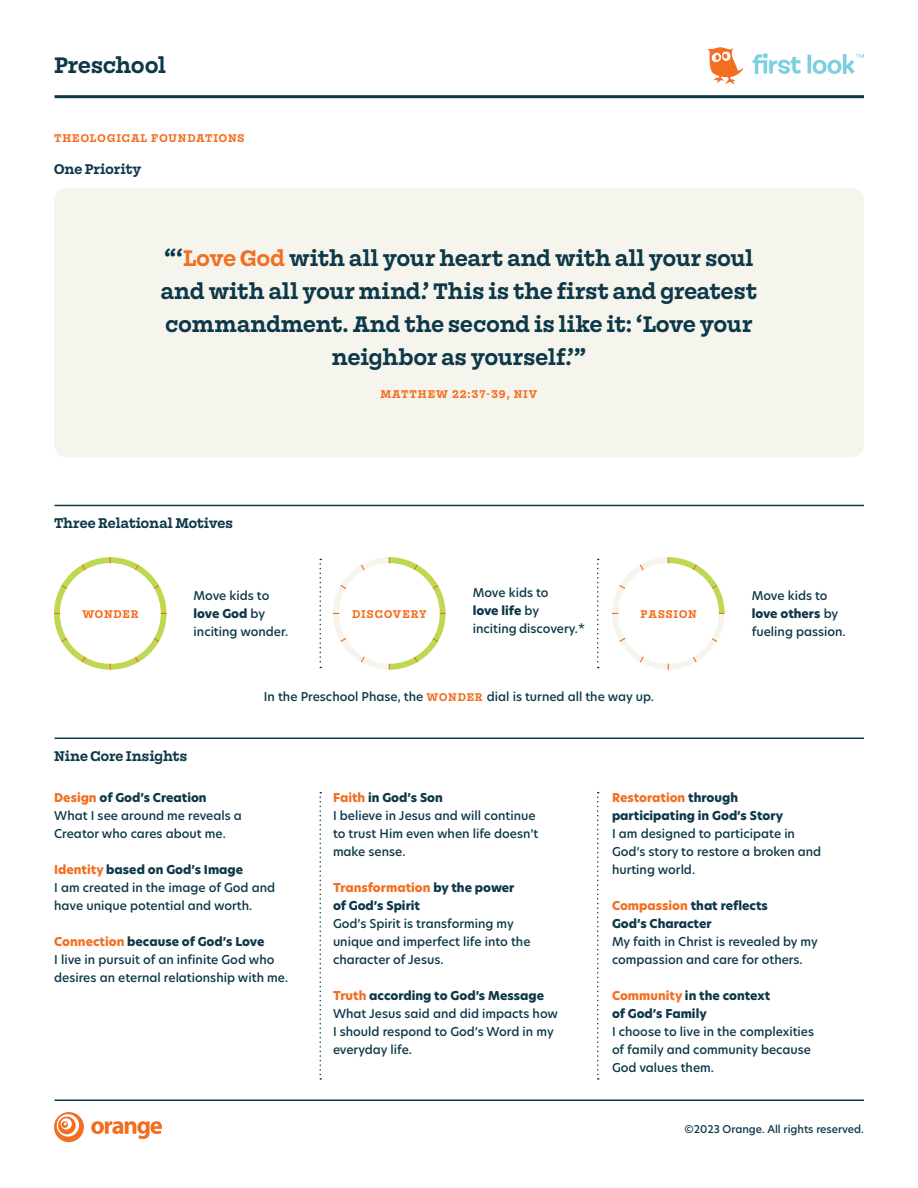
<style>
.page{position:relative;width:918px;height:1188px;background:#fff}
.page>*{position:absolute;margin:0;border:0;box-sizing:border-box;transform-origin:0 0}
.Intro_Copy{font:700 24px/33px "Mortise";color:#0d3848;text-align:center}
.t1{font:700 15px "Mortise";color:#0d3848}
.Body_Copy{font:500 12px/18px "New Hero";color:#0d3848}
.Intro_Copy-2{font:700 12px "Mortise";letter-spacing:.08em;color:#f36e21}
.t2{font:500 10.5px "New Hero";color:#0d3848}
.s1{color:#f36e21}
.s2{font-weight:800}
.s3{font-family:"Mortise";font-weight:700;color:#f36e21}
.s4{font-weight:800;color:#f36e21}
</style>
<div class="page">
<hr style="left:55px;top:95px;width:809px;height:3px;background:#0d3848">
<svg style="left:707px;top:47px;width:37px;height:37px"></svg>
<svg style="left:753px;top:53px;width:111px;height:21px"></svg>
<hr style="left:55px;top:1100px;width:809px;height:1px;background:#0d3848">
<svg style="left:54px;top:1112px;width:108px;height:31px"></svg>
<div style="left:612px;top:557px;width:112px;height:113px;border:6px solid #f5f4ed;border-radius:50%"></div>
<hr style="left:668px;top:557px;width:1px;height:113px;background:#f36e21">
<hr style="left:612px;top:613px;width:112px;height:1px;background:#f36e21">
<svg style="left:618px;top:557px;width:107px;height:107px"></svg>
<div style="left:619px;top:563px;width:100px;height:101px;background:#fff;border-radius:50%"></div>
<div style="left:54px;top:557px;width:112px;height:113px;border:6px solid #bfd851;border-radius:50%"></div>
<hr style="left:110px;top:557px;width:1px;height:113px;background:#f36e21">
<hr style="left:54px;top:613px;width:112px;height:1px;background:#f36e21">
<svg style="left:60px;top:563px;width:100px;height:101px"></svg>
<div style="left:60px;top:563px;width:101px;height:101px;background:#fff;border-radius:50%"></div>
<hr style="left:333px;top:613px;width:112px;height:1px;background:#f36e21">
<svg style="left:339px;top:557px;width:107px;height:113px"></svg>
<div style="left:339px;top:563px;width:101px;height:101px;background:#fff;border-radius:50%"></div>
<hr style="left:55px;top:738px;width:809px;height:1px;background:#0d3848">
<hr style="left:55px;top:505px;width:809px;height:1px;background:#0d3848">
<svg style="left:320px;top:792px;width:1px;height:288px"></svg>
<svg style="left:320px;top:559px;width:1px;height:109px"></svg>
<svg style="left:597px;top:792px;width:2px;height:288px"></svg>
<svg style="left:597px;top:559px;width:2px;height:109px"></svg>
<div style="left:54px;top:188px;width:810px;height:269px;background:#f5f4ed;border-radius:14px"></div>
<h1 class="Intro_Copy" style="left:54px;top:49px;width:114px">Preschool</h1>
<p class="Intro_Copy-2" style="left:54px;top:131px;width:192px">THEOLOGICAL FOUNDATIONS</p>
<p class="t1" style="left:54px;top:162px;width:89px">One Priority</p>
<p class="Intro_Copy" style="left:161px;top:242px;width:598px">“‘<span class="s1">Love God</span> with all your heart and with all your soul and with all your mind.’ This is the first and greatest commandment. And the second is like it: ‘Love your neighbor as yourself.’”</p>
<p class="Intro_Copy-2" style="left:380px;top:388px;width:159px">MATTHEW 22:37-39, NIV</p>
<p class="t1" style="left:54px;top:515px;width:180px">Three Relational Motives</p>
<p class="Body_Copy" style="left:194px;top:587px;width:96px">Move kids to <span class="s2">love God</span> by inciting wonder.</p>
<p class="Body_Copy" style="left:473px;top:584px;width:114px">Move kids to<br><span class="s2">love life</span> by inciting discovery.*</p>
<p class="Intro_Copy-2" style="left:82px;top:608px;width:58px">WONDER</p>
<p class="Intro_Copy-2" style="left:352px;top:608px;width:76px">DISCOVERY</p>
<p class="Intro_Copy-2" style="left:641px;top:608px;width:58px">PASSION</p>
<p class="t1" style="left:54px;top:748px;width:135px">Nine Core Insights</p>
<p class="Body_Copy" style="left:264px;top:687px;width:392px">In the Preschool Phase, the <span class="s3">WONDER</span> dial is turned all the way up.</p>
<p class="Body_Copy" style="left:752px;top:587px;width:96px">Move kids to <span class="s2">love others</span> by fueling passion.</p>
<p class="Body_Copy" style="left:54px;top:788px;width:189px"><span class="s4">Design</span> <span class="s2">of God’s Creation<br></span>What I see around me reveals a<br>Creator who cares about me.</p>
<p class="Body_Copy" style="left:54px;top:860px;width:222px"><span class="s4">Identity</span> <span class="s2">based on God’s Image<br></span>I am created in the image of God and have unique potential and worth.</p>
<p class="Body_Copy" style="left:54px;top:932px;width:235px"><span class="s4">Connection</span> <span class="s2">because of God’s Love<br></span>I live in pursuit of an infinite God who desires an eternal relationship with me.</p>
<p class="Body_Copy" style="left:333px;top:788px;width:207px"><span class="s4">Faith</span> <span class="s2">in God’s Son<br></span>I believe in Jesus and will continue to trust Him even when life doesn’t make sense.</p>
<p class="Body_Copy" style="left:333px;top:878px;width:199px"><span class="s4">Transformation</span> <span class="s2">by the power of God’s Spirit<br></span>God’s Spirit is transforming my unique and imperfect life into the character of Jesus.</p>
<p class="Body_Copy" style="left:333px;top:986px;width:227px"><span class="s4">Truth</span> <span class="s2">according to God’s Message<br></span>What Jesus said and did impacts how<br>I should respond to God’s Word in my everyday life.</p>
<p class="Body_Copy" style="left:612px;top:788px;width:211px"><span class="s4">Restoration</span> <span class="s2">through participating in God’s Story<br></span>I am designed to participate in<br>God’s story to restore a broken and hurting world.</p>
<p class="Body_Copy" style="left:612px;top:896px;width:207px"><span class="s4">Compassion</span> <span class="s2">that reflects<br>God’s Character<br></span>My faith in Christ is revealed by my compassion and care for others.</p>
<p class="Body_Copy" style="left:612px;top:986px;width:204px"><span class="s4">Community</span> <span class="s2">in the context<br>of God’s Family<br></span>I choose to live in the complexities of family and community because<br>God values them.</p>
<p class="t2" style="left:684px;top:1122px;width:181px">©2023 Orange. All rights reserved.</p>
</div>
